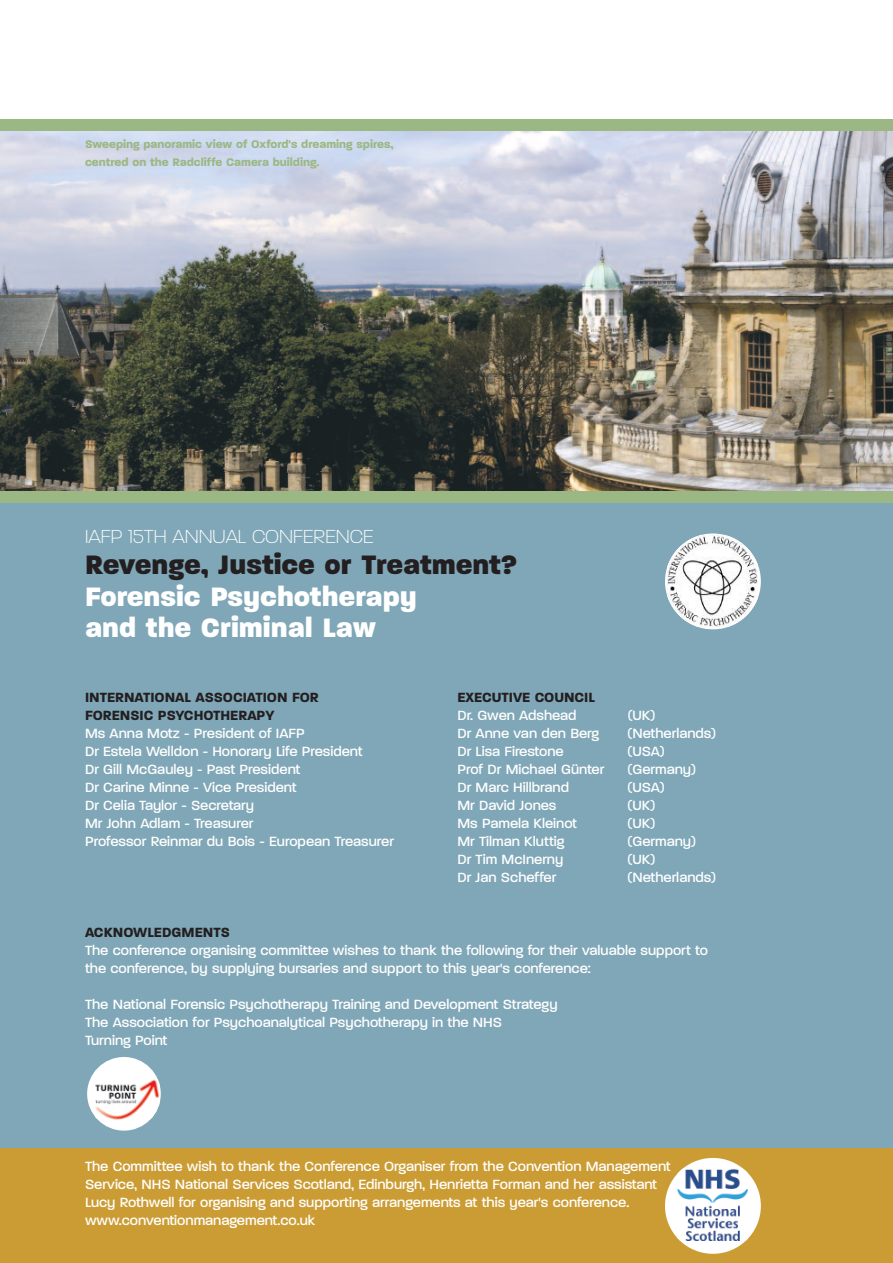
<style>
.page{position:relative;width:893px;height:1263px;background:#fff}
.page>*{position:absolute;margin:0;border:0;box-sizing:border-box;transform-origin:0 0}
.t1{font:800 36px/31.5px "Paralucent";color:#fff}
.t2{font:800 36px "Paralucent";color:#231f20}
.t3{font:200 25.5px "Paralucent";color:#fff}
.t4{font:500 18px/18px "Paralucent";color:#fff}
.t5{font:700 18px/18px "Paralucent";color:#231f20}
.t6{font:700 15px/18px "Paralucent";color:#9bb783}
</style>
<div class="page">
<div style="left:0;top:457px;width:893px;height:806px;background:#80a7b7"></div>
<img style="left:0;top:131px;width:893px;height:360px">
<div style="left:0;top:491px;width:893px;height:11px;background:#9bb783"></div>
<div style="left:0;top:119px;width:893px;height:12px;background:#9bb783"></div>
<div style="left:0;top:1148px;width:893px;height:115px;background:#cc9c34"></div>
<div style="left:87px;top:1057px;width:74px;height:73px;background:#fff;border-radius:50%"></div>
<img style="left:95px;top:1080px;width:64px;height:39px">
<svg style="left:665px;top:533px;width:96px;height:96px"></svg>
<img style="left:667px;top:536px;width:91px;height:90px">
<div style="left:665px;top:1158px;width:96px;height:96px;background:#fff;border-radius:50%"></div>
<img style="left:677px;top:1168px;width:70px;height:72px">
<p class="t6" style="left:85px;top:133px;width:310px">Sweeping panoramic view of Oxford's dreaming spires, centred on the Radcliffe Camera building.</p>
<h2 class="t3" style="left:85px;top:519px;width:290px">IAFP 15TH ANNUAL CONFERENCE</h2>
<h1 class="t2" style="left:85px;top:541px;width:434px">Revenge, Justice or Treatment?</h1>
<h1 class="t1" style="left:85px;top:577px;width:333px">Forensic Psychotherapy and the Criminal Law</h1>
<p class="t5" style="left:85px;top:686px;width:235px">INTERNATIONAL ASSOCIATION FOR<br>FORENSIC PSYCHOTHERAPY</p>
<p class="t4" style="left:85px;top:722px;width:310px">Ms Anna Motz - President of IAFP<br>Dr Estela Welldon - Honorary Life President<br>Dr Gill McGauley - Past President<br>Dr Carine Minne - Vice President<br>Dr Celia Taylor - Secretary<br>Mr John Adlam - Treasurer<br>Professor Reinmar du Bois - European Treasurer</p>
<p class="t5" style="left:457px;top:686px;width:139px">EXECUTIVE COUNCIL</p>
<p class="t4" style="left:457px;top:704px;width:121px">Dr. Gwen Adshead</p>
<p class="t4" style="left:628px;top:704px;width:29px">(UK)</p>
<p class="t4" style="left:457px;top:722px;width:143px">Dr Anne van den Berg</p>
<p class="t4" style="left:628px;top:722px;width:90px">(Netherlands)</p>
<p class="t4" style="left:457px;top:740px;width:108px">Dr Lisa Firestone</p>
<p class="t4" style="left:628px;top:740px;width:39px">(USA)</p>
<p class="t4" style="left:457px;top:758px;width:148px">Prof Dr Michael Günter</p>
<p class="t4" style="left:628px;top:758px;width:70px">(Germany)</p>
<p class="t4" style="left:457px;top:776px;width:113px">Dr Marc Hillbrand</p>
<p class="t4" style="left:627px;top:776px;width:39px">(USA)</p>
<p class="t4" style="left:457px;top:794px;width:101px">Mr David Jones</p>
<p class="t4" style="left:628px;top:794px;width:29px">(UK)</p>
<p class="t4" style="left:457px;top:812px;width:121px">Ms Pamela Kleinot</p>
<p class="t4" style="left:628px;top:812px;width:29px">(UK)</p>
<p class="t4" style="left:457px;top:830px;width:109px">Mr Tilman Kluttig</p>
<p class="t4" style="left:628px;top:830px;width:70px">(Germany)</p>
<p class="t4" style="left:457px;top:848px;width:107px">Dr Tim McInerny</p>
<p class="t4" style="left:628px;top:848px;width:29px">(UK)</p>
<p class="t4" style="left:457px;top:866px;width:100px">Dr Jan Scheffer</p>
<p class="t4" style="left:628px;top:866px;width:90px">(Netherlands)</p>
<p class="t5" style="left:85px;top:922px;width:146px">ACKNOWLEDGMENTS</p>
<p class="t4" style="left:85px;top:940px;width:624px">The conference organising committee wishes to thank the following for their valuable support to the conference, by supplying bursaries and support to this year's conference:</p>
<p class="t4" style="left:85px;top:994px;width:474px">The National Forensic Psychotherapy Training and Development Strategy<br>The Association for Psychoanalytical Psychotherapy in the NHS<br>Turning Point</p>
<p class="t4" style="left:85px;top:1156px;width:587px">The Committee wish to thank the Conference Organiser from the Convention Management Service, NHS National Services Scotland, Edinburgh, Henrietta Forman and her assistant Lucy Rothwell for organising and supporting arrangements at this year's conference. www.conventionmanagement.co.uk</p>
</div>
